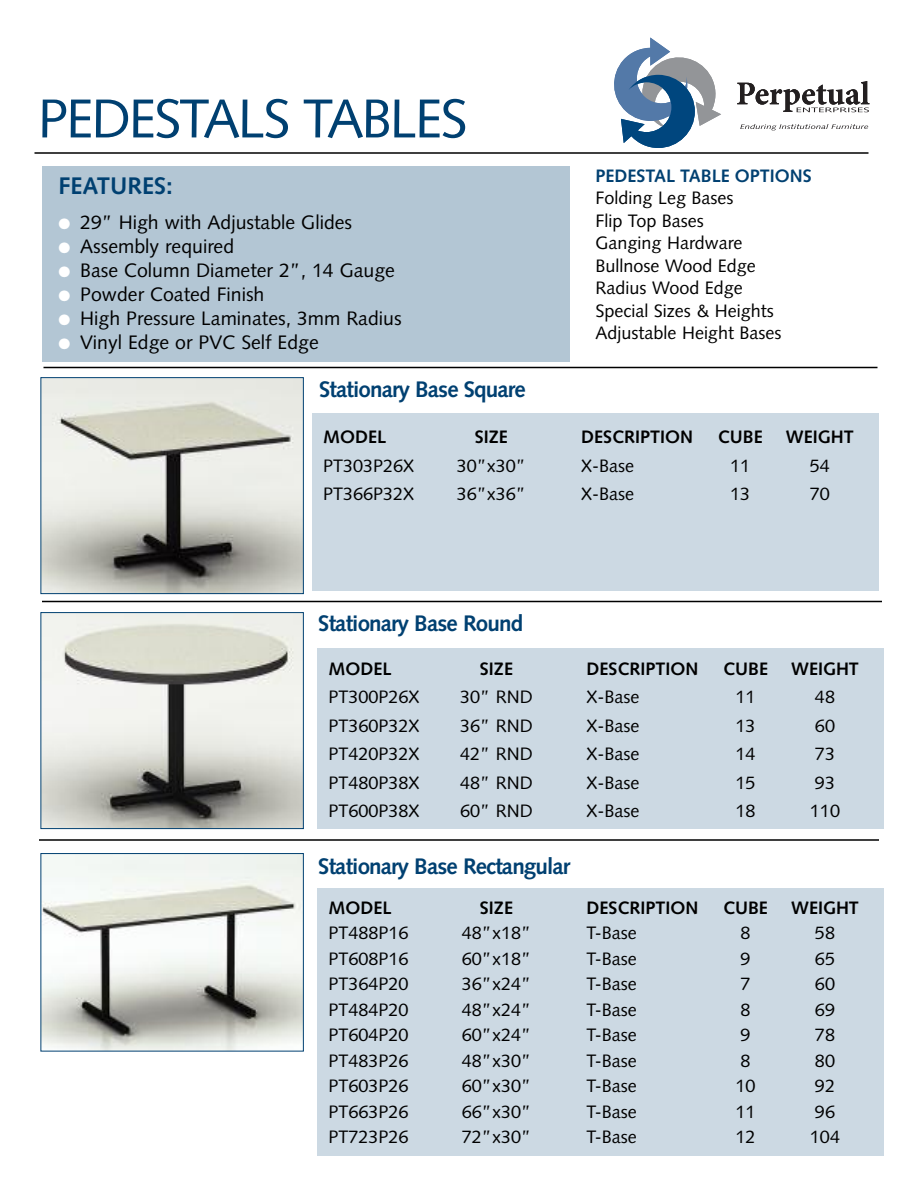
<style>
.page{position:relative;width:918px;height:1188px;background:#fff}
.page>*{position:absolute;margin:0;border:0;box-sizing:border-box;transform-origin:0 0}
.t1{font:54.75px "Syntax";letter-spacing:-.04em;color:#004071}
.t2{font:700 24px "Syntax";color:#004071}
.t3{font:700 22.5px "Syntax";letter-spacing:-.04em;color:#004071}
.t4{font:19.5px "Syntax";color:#000}
.t5{font:18px/22.5px "Syntax";color:#000}
.t6{font:700 18px "Syntax";color:#000}
.t7{font:700 18px "Syntax";color:#004071}
.s1{color:#fff}
</style>
<div class="page">
<svg style="left:740px;top:124px;width:128px;height:7px"></svg>
<svg style="left:614px;top:38px;width:107px;height:110px"></svg>
<svg style="left:737px;top:81px;width:132px;height:31px"></svg>
<hr style="left:34px;top:152px;width:834px;height:2px;background:#000">
<div style="left:42px;top:166px;width:527px;height:196px;background:#b3c6d4"></div>
<img style="left:42px;top:379px;width:260px;height:213px">
<div style="left:40px;top:377px;width:264px;height:217px;border:1px solid #004071"></div>
<img style="left:42px;top:614px;width:260px;height:213px">
<div style="left:40px;top:612px;width:264px;height:217px;border:1px solid #004071"></div>
<img style="left:42px;top:855px;width:260px;height:194px">
<div style="left:40px;top:853px;width:264px;height:198px;border:1px solid #004071"></div>
<hr style="left:44px;top:367px;width:834px;height:1px;background:#000">
<hr style="left:42px;top:601px;width:840px;height:1px;background:#000">
<hr style="left:39px;top:839px;width:840px;height:2px;background:#000">
<div style="left:312px;top:413px;width:567px;height:178px;background:#ccd9e3"></div>
<div style="left:317px;top:648px;width:567px;height:181px;background:#ccd9e3"></div>
<div style="left:317px;top:888px;width:567px;height:268px;background:#ccd9e3"></div>
<h1 class="t1" style="left:38px;top:96px;width:431px">PEDESTALS TABLES</h1>
<h2 class="t2" style="left:59px;top:176px;width:116px">FEATURES:</h2>
<p class="t4" style="left:59px;top:214px;width:295px"><span class="s1">●</span> 29” High with Adjustable Glides</p>
<p class="t4" style="left:59px;top:238px;width:177px"><span class="s1">●</span> Assembly required</p>
<p class="t4" style="left:59px;top:262px;width:338px"><span class="s1">●</span> Base Column Diameter 2”, 14 Gauge</p>
<p class="t4" style="left:59px;top:286px;width:207px"><span class="s1">●</span> Powder Coated Finish</p>
<p class="t4" style="left:59px;top:310px;width:345px"><span class="s1">●</span> High Pressure Laminates, 3mm Radius</p>
<p class="t4" style="left:59px;top:334px;width:262px"><span class="s1">●</span> Vinyl Edge or PVC Self Edge</p>
<p class="t3" style="left:319px;top:381px;width:208px">Stationary Base Square</p>
<p class="t7" style="left:596px;top:168px;width:218px">PEDESTAL TABLE OPTIONS</p>
<p class="t5" style="left:596px;top:188px;width:188px">Folding Leg Bases<br>Flip Top Bases<br>Ganging Hardware<br>Bullnose Wood Edge<br>Radius Wood Edge<br>Special Sizes &amp; Heights<br>Adjustable Height Bases</p>
<p class="t6" style="left:323px;top:430px;width:64px">MODEL</p>
<p class="t6" style="left:475px;top:430px;width:35px">SIZE</p>
<p class="t6" style="left:581px;top:430px;width:113px">DESCRIPTION</p>
<p class="t6" style="left:718px;top:430px;width:46px">CUBE</p>
<p class="t6" style="left:786px;top:430px;width:70px">WEIGHT</p>
<p class="t5" style="left:323px;top:456px;width:93px">PT303P26X</p>
<p class="t5" style="left:457px;top:456px;width:71px">30”x30”</p>
<p class="t5" style="left:581px;top:456px;width:55px">X-Base</p>
<p class="t5" style="left:730px;top:456px;width:22px">11</p>
<p class="t5" style="left:810px;top:456px;width:22px">54</p>
<p class="t5" style="left:323px;top:484px;width:93px">PT366P32X</p>
<p class="t5" style="left:457px;top:484px;width:71px">36”x36”</p>
<p class="t5" style="left:581px;top:484px;width:55px">X-Base</p>
<p class="t5" style="left:730px;top:484px;width:22px">13</p>
<p class="t5" style="left:810px;top:484px;width:22px">70</p>
<p class="t3" style="left:318px;top:615px;width:206px">Stationary Base Round</p>
<p class="t6" style="left:328px;top:662px;width:64px">MODEL</p>
<p class="t6" style="left:480px;top:662px;width:35px">SIZE</p>
<p class="t6" style="left:586px;top:662px;width:113px">DESCRIPTION</p>
<p class="t6" style="left:723px;top:662px;width:46px">CUBE</p>
<p class="t6" style="left:791px;top:662px;width:70px">WEIGHT</p>
<p class="t5" style="left:328px;top:688px;width:93px">PT300P26X</p>
<p class="t5" style="left:460px;top:688px;width:74px">30” RND</p>
<p class="t5" style="left:587px;top:688px;width:55px">X-Base</p>
<p class="t5" style="left:735px;top:688px;width:22px">11</p>
<p class="t5" style="left:815px;top:688px;width:22px">48</p>
<p class="t5" style="left:328px;top:716px;width:93px">PT360P32X</p>
<p class="t5" style="left:460px;top:716px;width:74px">36” RND</p>
<p class="t5" style="left:587px;top:716px;width:55px">X-Base</p>
<p class="t5" style="left:735px;top:716px;width:22px">13</p>
<p class="t5" style="left:815px;top:716px;width:22px">60</p>
<p class="t5" style="left:328px;top:745px;width:93px">PT420P32X</p>
<p class="t5" style="left:460px;top:745px;width:74px">42” RND</p>
<p class="t5" style="left:587px;top:745px;width:55px">X-Base</p>
<p class="t5" style="left:735px;top:745px;width:22px">14</p>
<p class="t5" style="left:815px;top:745px;width:22px">73</p>
<p class="t5" style="left:328px;top:773px;width:93px">PT480P38X</p>
<p class="t5" style="left:460px;top:773px;width:74px">48” RND</p>
<p class="t5" style="left:587px;top:773px;width:55px">X-Base</p>
<p class="t5" style="left:735px;top:773px;width:22px">15</p>
<p class="t5" style="left:815px;top:773px;width:22px">93</p>
<p class="t5" style="left:329px;top:802px;width:93px">PT600P38X</p>
<p class="t5" style="left:460px;top:802px;width:74px">60” RND</p>
<p class="t5" style="left:586px;top:802px;width:55px">X-Base</p>
<p class="t5" style="left:735px;top:802px;width:22px">18</p>
<p class="t5" style="left:810px;top:802px;width:32px">110</p>
<p class="t3" style="left:318px;top:858px;width:254px">Stationary Base Rectangular</p>
<p class="t6" style="left:328px;top:900px;width:64px">MODEL</p>
<p class="t6" style="left:480px;top:900px;width:35px">SIZE</p>
<p class="t6" style="left:586px;top:900px;width:113px">DESCRIPTION</p>
<p class="t6" style="left:723px;top:900px;width:46px">CUBE</p>
<p class="t6" style="left:791px;top:900px;width:70px">WEIGHT</p>
<p class="t5" style="left:329px;top:923px;width:82px">PT488P16</p>
<p class="t5" style="left:462px;top:923px;width:71px">48”x18”</p>
<p class="t5" style="left:587px;top:923px;width:52px">T-Base</p>
<p class="t5" style="left:740px;top:923px;width:12px">8</p>
<p class="t5" style="left:815px;top:923px;width:22px">58</p>
<p class="t5" style="left:329px;top:949px;width:82px">PT608P16</p>
<p class="t5" style="left:462px;top:949px;width:71px">60”x18”</p>
<p class="t5" style="left:587px;top:949px;width:52px">T-Base</p>
<p class="t5" style="left:740px;top:949px;width:12px">9</p>
<p class="t5" style="left:815px;top:949px;width:22px">65</p>
<p class="t5" style="left:329px;top:974px;width:82px">PT364P20</p>
<p class="t5" style="left:462px;top:974px;width:71px">36”x24”</p>
<p class="t5" style="left:587px;top:974px;width:52px">T-Base</p>
<p class="t5" style="left:740px;top:974px;width:12px">7</p>
<p class="t5" style="left:815px;top:974px;width:22px">60</p>
<p class="t5" style="left:329px;top:1000px;width:82px">PT484P20</p>
<p class="t5" style="left:462px;top:1000px;width:71px">48”x24”</p>
<p class="t5" style="left:587px;top:1000px;width:52px">T-Base</p>
<p class="t5" style="left:740px;top:1000px;width:12px">8</p>
<p class="t5" style="left:815px;top:1000px;width:22px">69</p>
<p class="t5" style="left:329px;top:1025px;width:82px">PT604P20</p>
<p class="t5" style="left:462px;top:1025px;width:71px">60”x24”</p>
<p class="t5" style="left:587px;top:1025px;width:52px">T-Base</p>
<p class="t5" style="left:740px;top:1025px;width:12px">9</p>
<p class="t5" style="left:815px;top:1025px;width:22px">78</p>
<p class="t5" style="left:329px;top:1051px;width:82px">PT483P26</p>
<p class="t5" style="left:462px;top:1051px;width:71px">48”x30”</p>
<p class="t5" style="left:587px;top:1051px;width:52px">T-Base</p>
<p class="t5" style="left:740px;top:1051px;width:12px">8</p>
<p class="t5" style="left:815px;top:1051px;width:22px">80</p>
<p class="t5" style="left:329px;top:1076px;width:82px">PT603P26</p>
<p class="t5" style="left:462px;top:1076px;width:71px">60”x30”</p>
<p class="t5" style="left:587px;top:1076px;width:52px">T-Base</p>
<p class="t5" style="left:735px;top:1076px;width:22px">10</p>
<p class="t5" style="left:815px;top:1076px;width:22px">92</p>
<p class="t5" style="left:329px;top:1102px;width:82px">PT663P26</p>
<p class="t5" style="left:462px;top:1102px;width:71px">66”x30”</p>
<p class="t5" style="left:587px;top:1102px;width:52px">T-Base</p>
<p class="t5" style="left:735px;top:1102px;width:22px">11</p>
<p class="t5" style="left:815px;top:1102px;width:22px">96</p>
<p class="t5" style="left:329px;top:1127px;width:82px">PT723P26</p>
<p class="t5" style="left:462px;top:1127px;width:71px">72”x30”</p>
<p class="t5" style="left:587px;top:1127px;width:52px">T-Base</p>
<p class="t5" style="left:735px;top:1127px;width:22px">12</p>
<p class="t5" style="left:810px;top:1127px;width:32px">104</p>
</div>
